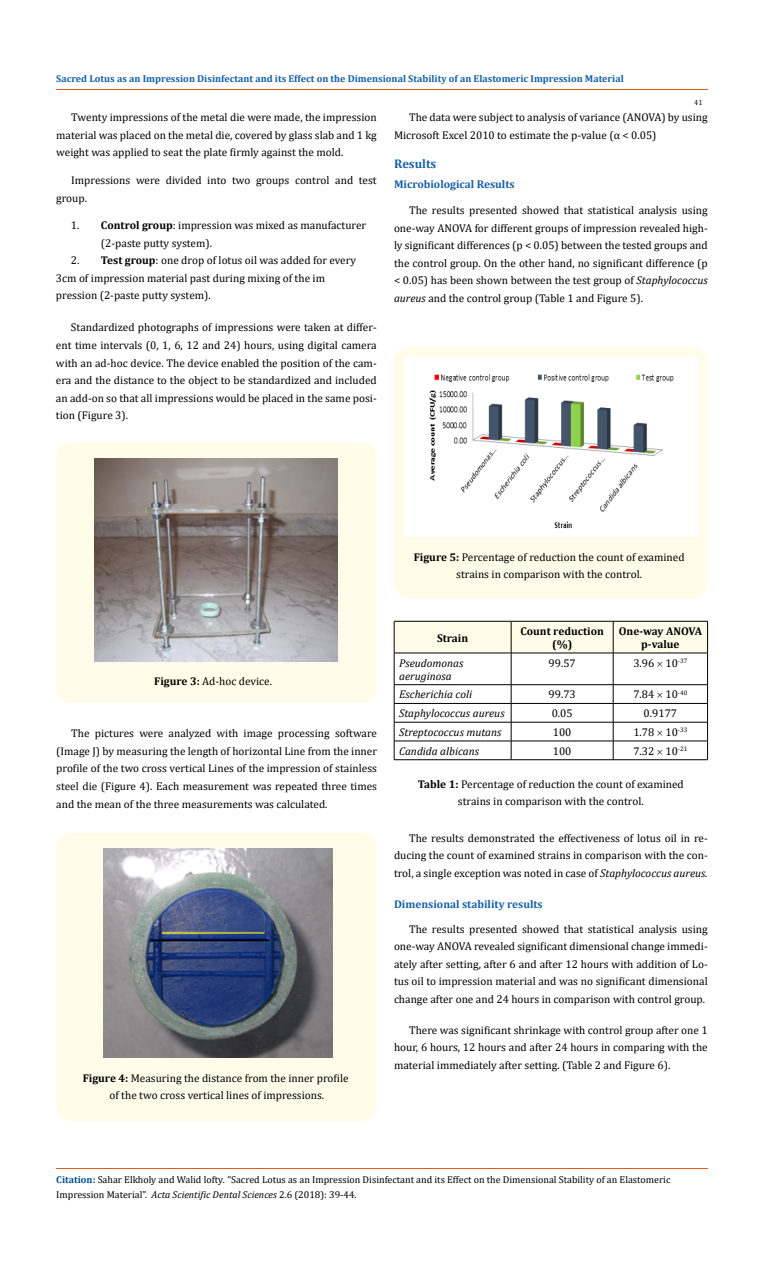
<style>
.page{position:relative;width:764px;height:1262px;background:#fff}
.page>*{position:absolute;margin:0;border:0;box-sizing:border-box;transform-origin:0 0}
.t1{font:700 12.5px "Cambria";color:#1560a6}
.t2{font:11.25px/17.5px "Cambria";color:#000;text-align:justify}
.t3{font:italic 11.25px/13px "Cambria";color:#000}
.t4{font:700 11.25px "Cambria";color:#1560a6}
.t5{font:700 11.25px/12.9px "Cambria";color:#000;text-align:center}
.t6{font:10px/15px "Cambria";color:#000}
.t7{font:700 10px "Cambria";color:#1560a6}
.t8{font:7.5px "Cambria";color:#000}
.s1{font-weight:700}
.s2{font-style:italic}
.s3{font-weight:700;color:#035089}
</style>
<div class="page">
<div style="left:394px;top:347px;width:314px;height:251px;background:#fffde9;border-radius:15px"></div>
<div style="left:56px;top:442px;width:321px;height:260px;background:#fffde9;border-radius:15px"></div>
<img style="left:95px;top:458px;width:243px;height:203px">
<div style="left:56px;top:832px;width:321px;height:288px;background:#fffde9;border-radius:15px"></div>
<img style="left:104px;top:848px;width:228px;height:209px">
<img style="left:405px;top:358px;width:294px;height:178px">
<div style="left:395px;top:622px;width:312px;height:30px;background:#fffde9"></div>
<hr style="left:394px;top:621px;width:117px;height:1px;background:#000">
<hr style="left:394px;top:621px;width:1px;height:31px;background:#000">
<hr style="left:511px;top:621px;width:102px;height:1px;background:#000">
<hr style="left:511px;top:621px;width:1px;height:31px;background:#000">
<hr style="left:613px;top:621px;width:94px;height:1px;background:#000">
<hr style="left:613px;top:621px;width:1px;height:31px;background:#000">
<hr style="left:707px;top:621px;width:1px;height:31px;background:#000">
<hr style="left:394px;top:652px;width:117px;height:1px;background:#000">
<hr style="left:394px;top:653px;width:1px;height:31px;background:#000">
<hr style="left:511px;top:652px;width:102px;height:1px;background:#000">
<hr style="left:511px;top:653px;width:1px;height:31px;background:#000">
<hr style="left:613px;top:652px;width:94px;height:1px;background:#000">
<hr style="left:613px;top:653px;width:1px;height:31px;background:#000">
<hr style="left:707px;top:653px;width:1px;height:31px;background:#000">
<hr style="left:394px;top:684px;width:117px;height:1px;background:#000">
<hr style="left:511px;top:684px;width:102px;height:1px;background:#000">
<hr style="left:613px;top:684px;width:94px;height:1px;background:#000">
<hr style="left:394px;top:703px;width:117px;height:1px;background:#000">
<hr style="left:511px;top:703px;width:102px;height:1px;background:#000">
<hr style="left:613px;top:703px;width:94px;height:1px;background:#000">
<hr style="left:394px;top:722px;width:117px;height:1px;background:#000">
<hr style="left:511px;top:722px;width:102px;height:1px;background:#000">
<hr style="left:613px;top:722px;width:94px;height:1px;background:#000">
<hr style="left:394px;top:740px;width:117px;height:1px;background:#000">
<svg style="left:394px;top:684px;width:1px;height:75px"></svg>
<hr style="left:511px;top:740px;width:102px;height:1px;background:#000">
<svg style="left:511px;top:684px;width:1px;height:75px"></svg>
<hr style="left:613px;top:740px;width:94px;height:1px;background:#000">
<svg style="left:613px;top:684px;width:1px;height:75px"></svg>
<svg style="left:707px;top:684px;width:1px;height:75px"></svg>
<hr style="left:394px;top:759px;width:117px;height:1px;background:#000">
<hr style="left:511px;top:759px;width:102px;height:1px;background:#000">
<hr style="left:613px;top:759px;width:94px;height:1px;background:#000">
<hr style="left:56px;top:90px;width:652px;height:1px;background:#e05d1a">
<hr style="left:56px;top:1168px;width:652px;height:1px;background:#e05d1a">
<p class="t7" style="left:56px;top:72px;width:569px">Sacred Lotus as an Impression Disinfectant and its Effect on the Dimensional Stability of an Elastomeric Impression Material</p>
<p class="t8" style="left:694px;top:98px;width:10px">41</p>
<p class="t2" style="left:56px;top:109px;width:322px;text-indent:15px">Twenty impressions of the metal die were made, the impression material was placed on the metal die, covered by glass slab and 1 kg weight was applied to seat the plate firmly against the mold.</p>
<p class="t2" style="left:56px;top:171px;width:322px;text-indent:15px">Impressions were divided into two groups control and test group.</p>
<p class="t2" style="left:101px;top:217px;width:267px;text-indent:-30px">1. <span class="s1">Control group</span>: impression was mixed as manufacturer (2-paste putty system).</p>
<p class="t2" style="left:56px;top:252px;width:302px;text-align:left;text-indent:15px">2. <span class="s1">Test group</span>: one drop of lotus oil was added for every<br>3cm of impression material past during mixing of the im pression (2-paste putty system).</p>
<p class="t2" style="left:56px;top:319px;width:322px;text-indent:15px">Standardized photographs of impressions were taken at differ&shy;ent time intervals (0, 1, 6, 12 and 24) hours, using digital camera with an ad-hoc device. The device enabled the position of the cam&shy;era and the distance to the object to be standardized and included an add-on so that all impressions would be placed in the same posi&shy;tion (Figure 3).</p>
<p class="t2" style="left:394px;top:109px;width:315px;text-indent:15px">The data were subject to analysis of variance (ANOVA) by using<br>Microsoft Excel 2010 to estimate the p-value (α &lt; 0.05)</p>
<p class="t1" style="left:394px;top:155px;width:44px">Results</p>
<p class="t4" style="left:394px;top:176px;width:122px">Microbiological Results</p>
<p class="t2" style="left:394px;top:201px;width:315px;text-indent:15px">The results presented showed that statistical analysis using one-way ANOVA for different groups of impression revealed high&shy;ly significant differences (p &lt; 0.05) between the tested groups and the control group. On the other hand, no significant difference (p &lt; 0.05) has been shown between the test group of <span class="s2">Staphylococcus aureus</span> and the control group (Table 1 and Figure 5).</p>
<p class="t2" style="left:414px;top:548px;width:272px;text-align:center"><span class="s1">Figure 5:</span> Percentage of reduction the count of examined strains in comparison with the control.</p>
<p class="t2" style="left:154px;top:672px;width:119px"><span class="s1">Figure 3:</span> Ad-hoc device.</p>
<p class="t2" style="left:56px;top:724px;width:322px;text-indent:15px">The pictures were analyzed with image processing software (Image J) by measuring the length of horizontal Line from the inner profile of the two cross vertical Lines of the impression of stainless steel die (Figure 4). Each measurement was repeated three times and the mean of the three measurements was calculated.</p>
<p class="t2" style="left:83px;top:1068px;width:267px;text-align:center"><span class="s1">Figure 4:</span> Measuring the distance from the inner profile of the two cross vertical lines of impressions.</p>
<p class="t5" style="left:437px;top:630px;width:33px">Strain</p>
<p class="t5" style="left:520px;top:624px;width:85px">Count reduction (%)</p>
<p class="t5" style="left:619px;top:624px;width:85px">One-way ANOVA p-value</p>
<p class="t3" style="left:399px;top:656px;width:66px">Pseudomonas aeruginosa</p>
<p class="t2" style="left:548px;top:654px;width:29px">99.57</p>
<p class="t2" style="left:633px;top:654px;width:56px">3.96 10<sup>-37</sup></p>
<p class="t3" style="left:399px;top:687px;width:75px">Escherichia coli</p>
<p class="t2" style="left:548px;top:685px;width:29px">99.73</p>
<p class="t2" style="left:633px;top:685px;width:56px">7.84 10<sup>-40</sup></p>
<p class="t3" style="left:399px;top:706px;width:107px">Staphylococcus aureus</p>
<p class="t2" style="left:552px;top:704px;width:23px">0.05</p>
<p class="t2" style="left:643px;top:704px;width:35px">0.9177</p>
<p class="t3" style="left:399px;top:725px;width:104px">Streptococcus mutans</p>
<p class="t2" style="left:553px;top:723px;width:20px">100</p>
<p class="t2" style="left:633px;top:723px;width:56px">1.78 10<sup>-33</sup></p>
<p class="t3" style="left:399px;top:743px;width:81px">Candida albicans</p>
<p class="t2" style="left:553px;top:742px;width:20px">100</p>
<p class="t2" style="left:633px;top:742px;width:56px">7.32 10<sup>-21</sup></p>
<p class="t2" style="left:418px;top:776px;width:267px;line-height:16.9px;text-align:center"><span class="s1">Table 1:</span> Percentage of reduction the count of examined strains in comparison with the control.</p>
<p class="t2" style="left:394px;top:829px;width:315px;text-indent:15px">The results demonstrated the effectiveness of lotus oil in re&shy;ducing the count of examined strains in comparison with the con&shy;trol, a single exception was noted in case of <span class="s2">Staphylococcus aureus.</span></p>
<p class="t4" style="left:394px;top:895px;width:150px">Dimensional stability results</p>
<p class="t2" style="left:394px;top:919px;width:315px;text-indent:15px">The results presented showed that statistical analysis using one-way ANOVA revealed significant dimensional change immedi&shy;ately after setting, after 6 and after 12 hours with addition of Lo&shy;tus oil to impression material and was no significant dimensional change after one and 24 hours in comparison with control group.</p>
<p class="t2" style="left:394px;top:1020px;width:315px;text-indent:15px">There was significant shrinkage with control group after one 1 hour, 6 hours, 12 hours and after 24 hours in comparing with the material immediately after setting. (Table 2 and Figure 6).</p>
<p class="t6" style="left:56px;top:1171px;width:615px"><span class="s3">Citation:</span> Sahar Elkholy and Walid lofty<span class="s2">.</span> “Sacred Lotus as an Impression Disinfectant and its Effect on the Dimensional Stability of an Elastomeric<br>Impression Material”. <span class="s2">Acta Scientific Dental Sciences</span> 2.6 (2018): 39-44.</p>
</div>
